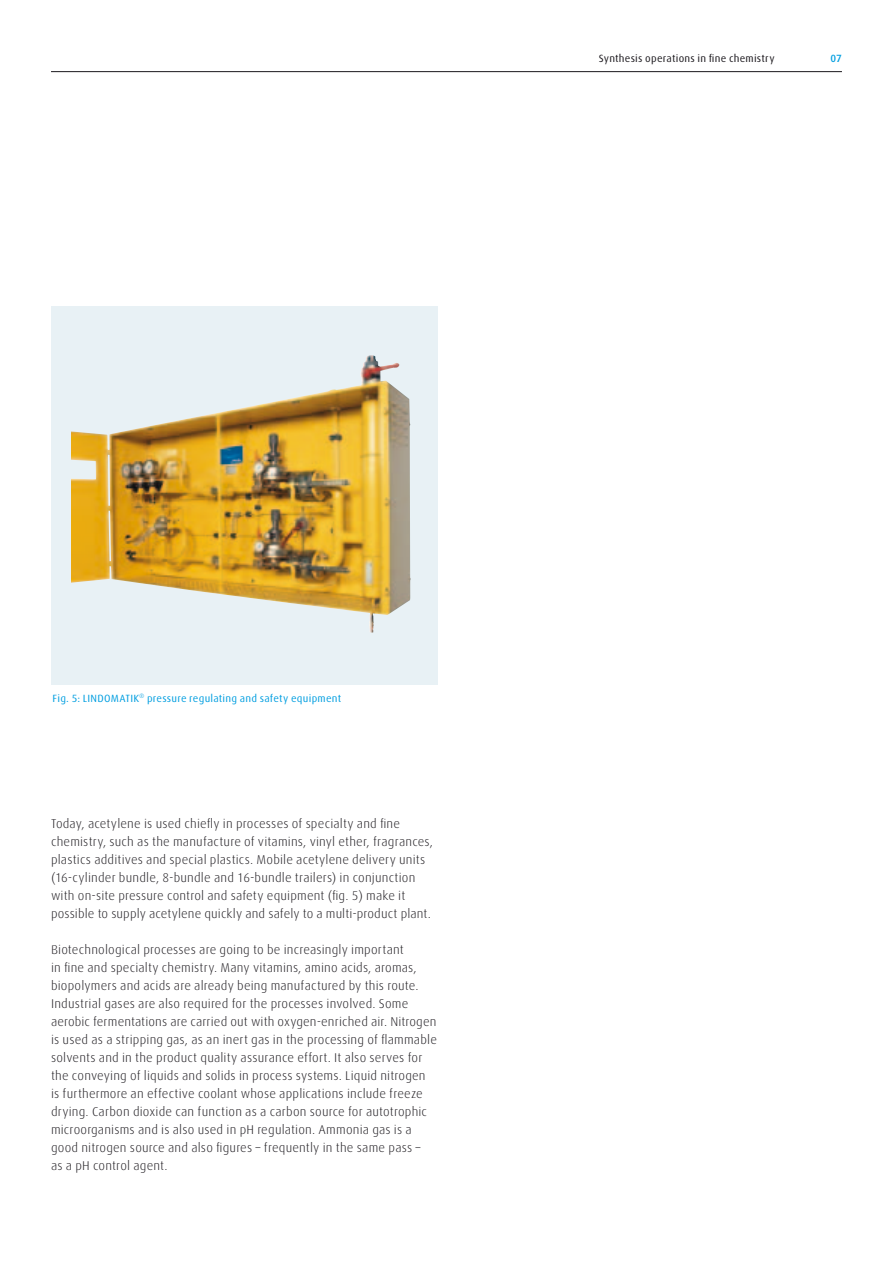
<style>
.page{position:relative;width:893px;height:1263px;background:#fff}
.page>*{position:absolute;margin:0;border:0;box-sizing:border-box;transform-origin:0 0}
.t1{font:300 12.75px/18px "Linde Dax OT";letter-spacing:.01em;color:#1a171c}
.t2{font:10.5px "Linde Dax OT";letter-spacing:.02em;color:#009ee0}
.t3{font:10.5px "Linde Dax OT";letter-spacing:.02em;color:#1a171c}
.t4{font:500 10.5px "Linde Dax OT";color:#009ee0}
</style>
<div class="page">
<hr style="left:51px;top:71px;width:791px;height:1px;background:#1a171c">
<div style="left:51px;top:306px;width:387px;height:378px;background:#e8f1f5"></div>
<img style="left:71px;top:355px;width:340px;height:278px">
<p class="t3" style="left:599px;top:54px;width:177px">Synthesis operations in fine chemistry</p>
<p class="t4" style="left:830px;top:54px;width:13px">07</p>
<p class="t2" style="left:53px;top:694px;width:290px">Fig. 5: LINDOMATIK<sup>®</sup> pressure regulating and safety equipment</p>
<p class="t1" style="left:51px;top:816px;width:384px">Today, acetylene is used chiefly in processes of specialty and fine chemistry, such as the manufacture of vitamins, vinyl ether, fragrances, plastics additives and special plastics. Mobile acetylene delivery units (16-cylinder bundle, 8-bundle and 16-bundle trailers) in conjunction with on-site pressure control and safety equipment (fig. 5) make it possible to supply acetylene quickly and safely to a multi-product plant.</p>
<p class="t1" style="left:51px;top:942px;width:387px">Biotechnological processes are going to be increasingly important<br>in fine and specialty chemistry. Many vitamins, amino acids, aromas, biopolymers and acids are already being manufactured by this route.<br>Industrial gases are also required for the processes involved. Some aerobic fermentations are carried out with oxygen-enriched air. Nitrogen is used as a stripping gas, as an inert gas in the processing of flammable solvents and in the product quality assurance effort. It also serves for the conveying of liquids and solids in process systems. Liquid nitrogen is furthermore an effective coolant whose applications include freeze drying. Carbon dioxide can function as a carbon source for autotrophic microorganisms and is also used in pH regulation. Ammonia gas is a good nitrogen source and also figures – frequently in the same pass –<br>as a pH control agent.</p>
</div>
